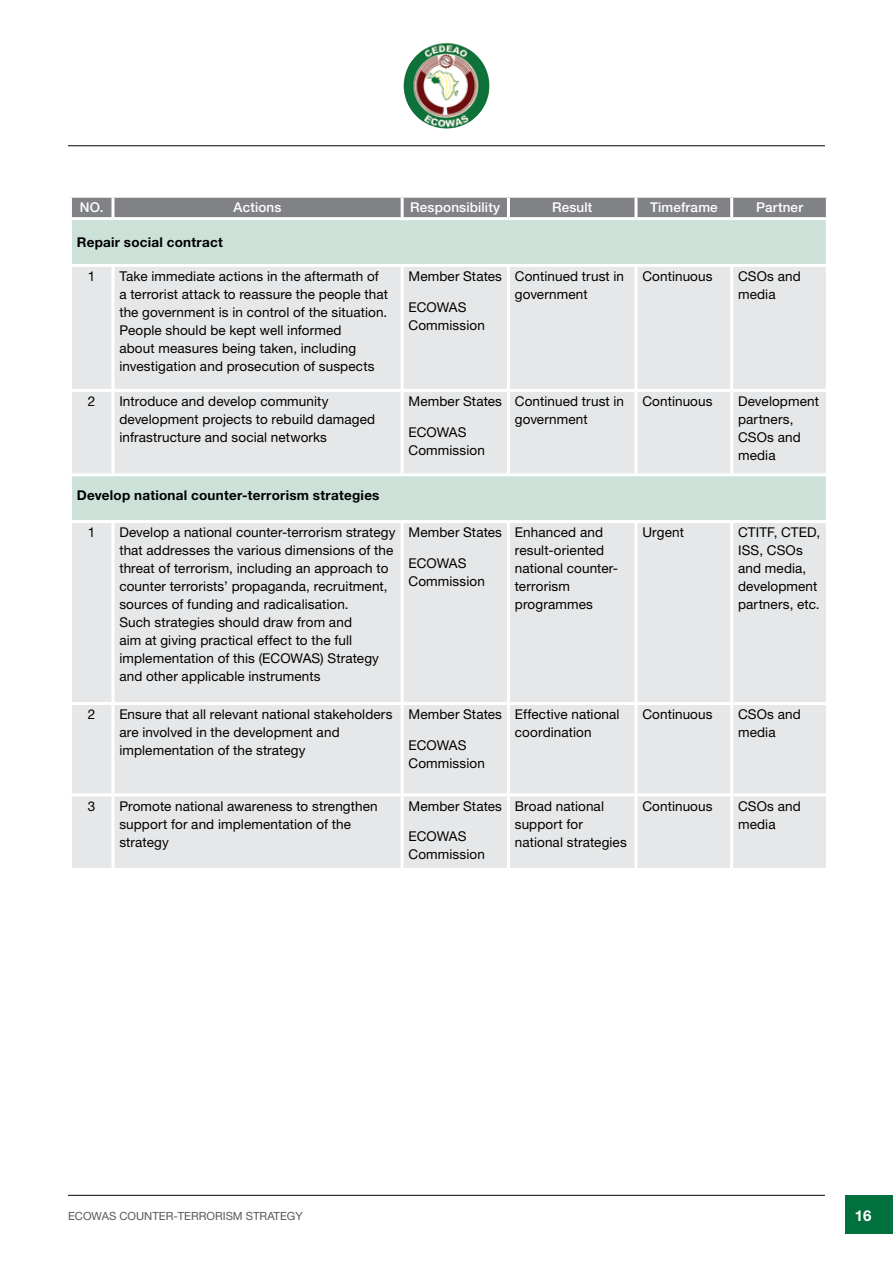
<style>
.page{position:relative;width:893px;height:1263px;background:#fff}
.page>*{position:absolute;margin:0;border:0;box-sizing:border-box;transform-origin:0 0}
.t1{font:700 15px "Helvetica Neue LT Std";color:#fff}
.t2{font:13.5px/18px "Helvetica Neue LT Std";letter-spacing:.01em;color:#000}
.t3{font:700 13.5px "Helvetica Neue LT Std";letter-spacing:.02em;color:#000}
.t4{font:500 13.5px "Helvetica Neue LT Std";letter-spacing:.01em;color:#fff}
.t5{font:11.25px "Helvetica Neue LT Std";color:#58595b}
</style>
<div class="page">
<div style="left:845px;top:1195px;width:48px;height:38px;background:#00703c"></div>
<hr style="left:68px;top:1195px;width:757px;height:1px;background:#000">
<hr style="left:68px;top:145px;width:757px;height:1px;background:#000">
<img style="left:403px;top:43px;width:41px;height:73px">
<div style="left:72px;top:198px;width:754px;height:19px;background:#808285"></div>
<div style="left:72px;top:220px;width:754px;height:44px;background:#cce2d8"></div>
<svg style="left:72px;top:267px;width:754px;height:601px;background:#e4e6e6"></svg>
<hr style="left:111px;top:198px;width:3px;height:19px;background:#fff">
<hr style="left:401px;top:198px;width:3px;height:19px;background:#fff">
<hr style="left:507px;top:198px;width:3px;height:19px;background:#fff">
<hr style="left:634px;top:198px;width:3px;height:19px;background:#fff">
<hr style="left:730px;top:198px;width:3px;height:19px;background:#fff">
<hr style="left:111px;top:267px;width:3px;height:122px;background:#fff">
<hr style="left:401px;top:267px;width:3px;height:122px;background:#fff">
<hr style="left:507px;top:267px;width:3px;height:122px;background:#fff">
<hr style="left:634px;top:267px;width:3px;height:122px;background:#fff">
<hr style="left:730px;top:267px;width:3px;height:122px;background:#fff">
<hr style="left:69px;top:389px;width:44px;height:3px;background:#fff">
<hr style="left:113px;top:389px;width:289px;height:3px;background:#fff">
<hr style="left:111px;top:392px;width:3px;height:81px;background:#fff">
<hr style="left:402px;top:389px;width:106px;height:3px;background:#fff">
<hr style="left:401px;top:392px;width:3px;height:81px;background:#fff">
<hr style="left:508px;top:389px;width:128px;height:3px;background:#fff">
<hr style="left:507px;top:392px;width:3px;height:81px;background:#fff">
<hr style="left:636px;top:389px;width:96px;height:3px;background:#fff">
<hr style="left:634px;top:392px;width:3px;height:81px;background:#fff">
<hr style="left:732px;top:389px;width:97px;height:3px;background:#fff">
<hr style="left:730px;top:392px;width:3px;height:81px;background:#fff">
<hr style="left:69px;top:473px;width:44px;height:3px;background:#fff">
<hr style="left:113px;top:473px;width:289px;height:3px;background:#fff">
<hr style="left:402px;top:473px;width:106px;height:3px;background:#fff">
<hr style="left:508px;top:473px;width:128px;height:3px;background:#fff">
<hr style="left:636px;top:473px;width:96px;height:3px;background:#fff">
<hr style="left:732px;top:473px;width:97px;height:3px;background:#fff">
<hr style="left:69px;top:520px;width:44px;height:3px;background:#fff">
<hr style="left:113px;top:520px;width:289px;height:3px;background:#fff">
<hr style="left:111px;top:523px;width:3px;height:179px;background:#fff">
<hr style="left:402px;top:520px;width:106px;height:3px;background:#fff">
<hr style="left:401px;top:523px;width:3px;height:179px;background:#fff">
<hr style="left:508px;top:520px;width:128px;height:3px;background:#fff">
<hr style="left:507px;top:523px;width:3px;height:179px;background:#fff">
<hr style="left:636px;top:520px;width:96px;height:3px;background:#fff">
<hr style="left:634px;top:523px;width:3px;height:179px;background:#fff">
<hr style="left:732px;top:520px;width:97px;height:3px;background:#fff">
<hr style="left:730px;top:523px;width:3px;height:179px;background:#fff">
<hr style="left:69px;top:702px;width:44px;height:3px;background:#fff">
<hr style="left:113px;top:702px;width:289px;height:3px;background:#fff">
<hr style="left:111px;top:705px;width:3px;height:88px;background:#fff">
<hr style="left:402px;top:702px;width:106px;height:3px;background:#fff">
<hr style="left:401px;top:705px;width:3px;height:88px;background:#fff">
<hr style="left:508px;top:702px;width:128px;height:3px;background:#fff">
<hr style="left:507px;top:705px;width:3px;height:88px;background:#fff">
<hr style="left:636px;top:702px;width:96px;height:3px;background:#fff">
<hr style="left:634px;top:705px;width:3px;height:88px;background:#fff">
<hr style="left:732px;top:702px;width:97px;height:3px;background:#fff">
<hr style="left:730px;top:705px;width:3px;height:88px;background:#fff">
<hr style="left:69px;top:793px;width:44px;height:3px;background:#fff">
<hr style="left:113px;top:793px;width:289px;height:3px;background:#fff">
<hr style="left:111px;top:796px;width:3px;height:72px;background:#fff">
<hr style="left:402px;top:793px;width:106px;height:3px;background:#fff">
<hr style="left:401px;top:796px;width:3px;height:72px;background:#fff">
<hr style="left:508px;top:793px;width:128px;height:3px;background:#fff">
<hr style="left:507px;top:796px;width:3px;height:72px;background:#fff">
<hr style="left:636px;top:793px;width:96px;height:3px;background:#fff">
<hr style="left:634px;top:796px;width:3px;height:72px;background:#fff">
<hr style="left:732px;top:793px;width:97px;height:3px;background:#fff">
<hr style="left:730px;top:796px;width:3px;height:72px;background:#fff">
<p class="t4" style="left:80px;top:199px;width:25px">NO.</p>
<p class="t4" style="left:234px;top:199px;width:49px">Actions</p>
<p class="t4" style="left:410px;top:199px;width:91px">Responsibility</p>
<p class="t4" style="left:552px;top:199px;width:42px">Result</p>
<p class="t4" style="left:650px;top:199px;width:69px">Timeframe</p>
<p class="t4" style="left:756px;top:199px;width:49px">Partner</p>
<p class="t3" style="left:77px;top:233px;width:148px">Repair social contract</p>
<p class="t2" style="left:88px;top:267px;width:9px">1</p>
<p class="t2" style="left:119px;top:267px;width:270px">Take immediate actions in the aftermath of a terrorist attack to reassure the people that the government is in control of the situation.<br>People should be kept well informed<br>about measures being taken, including investigation and prosecution of suspects</p>
<p class="t2" style="left:408px;top:267px;width:95px">M ember States</p>
<p class="t2" style="left:515px;top:267px;width:111px">Continued trust in government</p>
<p class="t2" style="left:642px;top:267px;width:72px">Continuous</p>
<p class="t2" style="left:738px;top:267px;width:64px">CSOs and media</p>
<p class="t2" style="left:408px;top:298px;width:78px">ECOWAS<br>Commission</p>
<p class="t2" style="left:88px;top:392px;width:9px">2</p>
<p class="t2" style="left:119px;top:392px;width:257px">I ntroduce and develop community development projects to rebuild damaged infrastructure and social networks</p>
<p class="t2" style="left:408px;top:392px;width:95px">M ember States</p>
<p class="t2" style="left:408px;top:423px;width:78px">ECOWAS<br>Commission</p>
<p class="t3" style="left:77px;top:486px;width:304px">Develop national counter-terrorism strategies</p>
<p class="t2" style="left:88px;top:523px;width:9px">1</p>
<p class="t2" style="left:119px;top:523px;width:278px">Develop a national counter-terrorism strategy that addresses the various dimensions of the threat of terrorism, including an approach to counter terrorists’ propaganda, recruitment, sources of funding and radicalisation.<br>Such strategies should draw from and<br>aim at giving practical effect to the full implementation of this (ECOWAS) Strategy and other applicable instruments</p>
<p class="t2" style="left:408px;top:523px;width:95px">M ember States</p>
<p class="t2" style="left:408px;top:554px;width:78px">ECOWAS<br>Commission</p>
<p class="t2" style="left:88px;top:705px;width:9px">2</p>
<p class="t2" style="left:119px;top:705px;width:275px">Ensure that all relevant national stakeholders are involved in the development and implementation of the strategy</p>
<p class="t2" style="left:408px;top:705px;width:95px">M ember States</p>
<p class="t2" style="left:408px;top:736px;width:78px">ECOWAS<br>Commission</p>
<p class="t2" style="left:88px;top:797px;width:9px">3</p>
<p class="t2" style="left:119px;top:797px;width:260px">Promote national awareness to strengthen support for and implementation of the strategy</p>
<p class="t2" style="left:408px;top:797px;width:95px">M ember States</p>
<p class="t2" style="left:408px;top:827px;width:78px">ECOWAS<br>Commission</p>
<p class="t2" style="left:515px;top:392px;width:111px">Continued trust in government</p>
<p class="t2" style="left:642px;top:392px;width:72px">Continuous</p>
<p class="t2" style="left:738px;top:392px;width:82px">Development partners,<br>CSOs and media</p>
<p class="t2" style="left:515px;top:523px;width:105px">Enhanced and result-oriented national counter&shy;terrorism programmes</p>
<p class="t2" style="left:642px;top:523px;width:43px">Urgent</p>
<p class="t2" style="left:738px;top:523px;width:84px">CTITF, CTED,<br>I SS, CSOs and media, development partners, etc.</p>
<p class="t2" style="left:515px;top:705px;width:106px">Effective national coordination</p>
<p class="t2" style="left:642px;top:705px;width:72px">Continuous</p>
<p class="t2" style="left:738px;top:705px;width:64px">CSOs and media</p>
<p class="t2" style="left:515px;top:797px;width:113px">Broad national support for national strategies</p>
<p class="t2" style="left:642px;top:797px;width:72px">Continuous</p>
<p class="t2" style="left:738px;top:797px;width:64px">CSOs and media</p>
<p class="t5" style="left:68px;top:1210px;width:236px">ECOWAS Co unter-Te rro rism Strategy</p>
<p class="t1" style="left:855px;top:1206px;width:18px">16</p>
</div>
